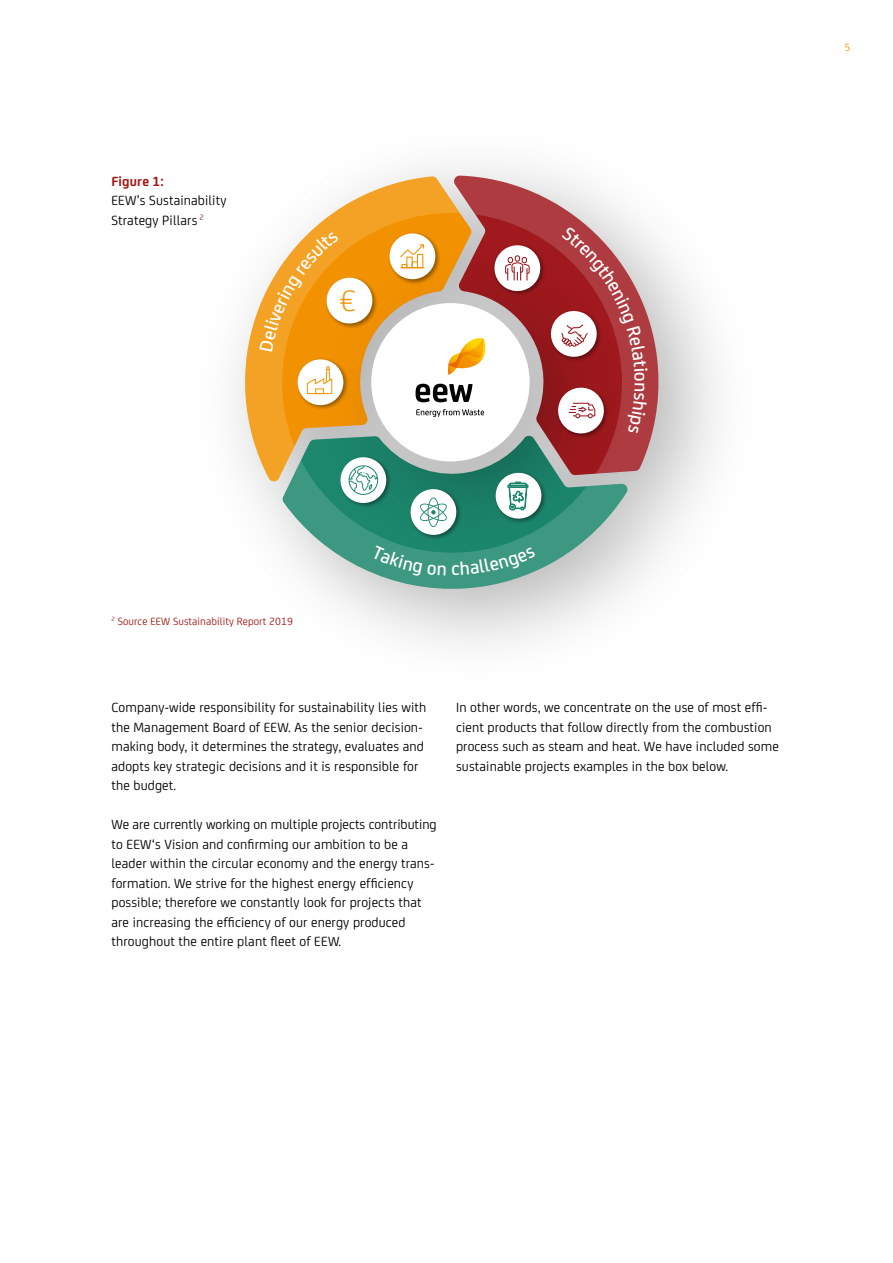
<style>
.page{position:relative;width:893px;height:1263px;background:#fff}
.page>*{position:absolute;margin:0;border:0;box-sizing:border-box;transform-origin:0 0}
.t1{font:300 31.65px "EEW";color:#f39200}
.t2{font:14.25px/19.5px "EEW";letter-spacing:.01em;color:#000}
.t3{font:700 14.25px "EEW";letter-spacing:.01em;color:#a01713}
.t4{font:11.25px "EEW";letter-spacing:.01em;color:#a01713}
.t5{font:11.25px "EEW";color:#f39200}
</style>
<div class="page">
<svg style="left:282px;top:482px;width:347px;height:111px"></svg>
<svg style="left:239px;top:284px;width:6px;height:198px"></svg>
<svg style="left:460px;top:176px;width:199px;height:298px"></svg>
<svg style="left:245px;top:176px;width:215px;height:306px"></svg>
<img style="left:386px;top:230px;width:13px;height:56px">
<div style="left:390px;top:233px;width:45px;height:46px;background:#fff;border-radius:50%"></div>
<img style="left:339px;top:274px;width:40px;height:56px">
<div style="left:327px;top:278px;width:45px;height:45px;background:#fff;border-radius:50%"></div>
<img style="left:294px;top:356px;width:56px;height:56px">
<div style="left:298px;top:359px;width:45px;height:46px;background:#fff;border-radius:50%"></div>
<img style="left:555px;top:437px;width:56px;height:3px">
<svg style="left:307px;top:366px;width:25px;height:28px"></svg>
<svg style="left:259px;top:231px;width:80px;height:120px"></svg>
<svg style="left:399px;top:226px;width:249px;height:211px"></svg>
<svg style="left:283px;top:454px;width:346px;height:135px;background:#71a99a"></svg>
<p class="t3" style="left:111px;top:170px;width:54px">Figure 1:</p>
<p class="t2" style="left:111px;top:190px;width:117px">EEW’s Sustainability<br>Strategy Pillars <sup>2</sup></p>
<h1 class="t1" style="left:340px;top:278px;width:18px">€</h1>
<p class="t5" style="left:845px;top:39px;width:7px">5</p>
<p class="t4" style="left:111px;top:613px;width:183px"><sup>2</sup> Source EEW Sustainability Report 2019</p>
<p class="t2" style="left:111px;top:697px;width:316px">Company-wide responsibility for sustainability lies with the Management Board of EEW. As the senior decision&shy;making body, it determines the strategy, evaluates and adopts key strategic decisions and it is responsible for the budget.</p>
<p class="t2" style="left:111px;top:814px;width:327px">We are currently working on multiple projects contributing to EEW‘s Vision and confirming our ambition to be a leader within the circular economy and the energy trans&shy;formation. We strive for the highest energy efficiency possible; therefore we constantly look for projects that are increasing the efficiency of our energy produced throughout the entire plant fleet of EEW.</p>
<p class="t2" style="left:456px;top:697px;width:324px">In other words, we concentrate on the use of most effi&shy;cient products that follow directly from the combustion process such as steam and heat. We have included some sustainable projects examples in the box below.</p>
</div>
